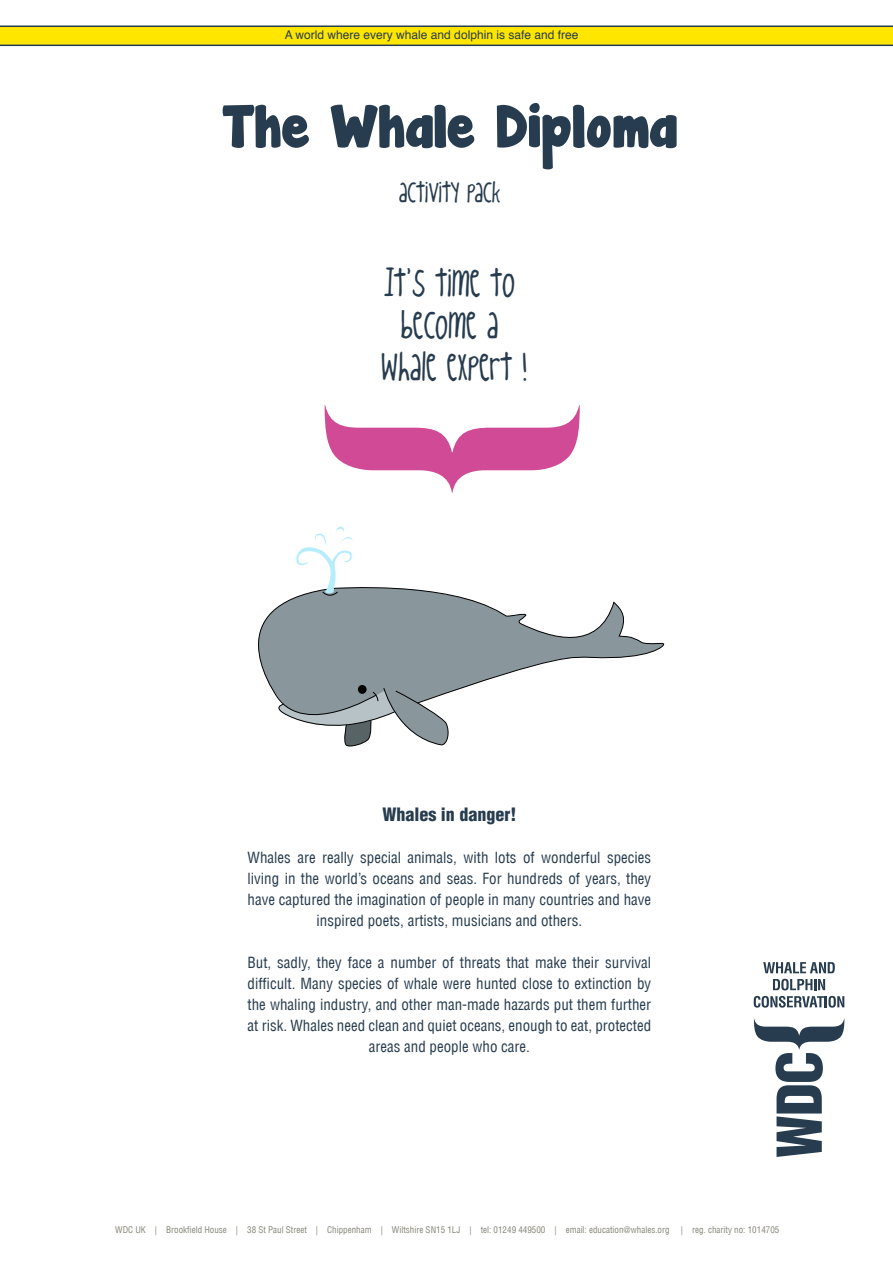
<style>
.page{position:relative;width:893px;height:1263px;background:#fff}
.page>*{position:absolute;margin:0;border:0;box-sizing:border-box;transform-origin:0 0}
.t1{font:54px "Janda Manatee Solid";color:#273c4e}
.t2{font:36px/42px "King Cool KC Pro";color:#273c4e;text-align:center}
.t3{font:27px "King Cool KC Pro";color:#273c4e}
.t4{font:900 condensed 18px "Helvetica LT";color:#273c4e}
.t5{font:condensed 15px/21px "Helvetica LT";color:#273c4e;text-align:center}
.t6{font:12px "Helvetica";color:#273c4e}
.t7{font:condensed 9px "Helvetica LT";color:#87867a}
</style>
<div class="page">
<svg style="left:0;top:26px;width:893px;height:20px;background:#e4d109"></svg>
<svg style="left:763px;top:962px;width:72px;height:11px"></svg>
<svg style="left:773px;top:979px;width:52px;height:11px"></svg>
<svg style="left:754px;top:996px;width:90px;height:11px"></svg>
<svg style="left:754px;top:1019px;width:90px;height:138px"></svg>
<svg style="left:325px;top:405px;width:255px;height:88px"></svg>
<svg style="left:258px;top:527px;width:407px;height:220px"></svg>
<p class="t6" style="left:285px;top:25px;width:295px">A world where every whale and dolphin is safe and free</p>
<h1 class="t1" style="left:222px;top:88px;width:457px">The Whale Diploma</h1>
<h3 class="t3" style="left:399px;top:174px;width:103px">ACTIVITY PACK</h3>
<h2 class="t2" style="left:381px;top:260px;width:148px">IT’S TIME TO<br>BECOME A<br>WHALE EXPERT !</h2>
<p class="t4" style="left:382px;top:803px;width:135px">Whales in danger!</p>
<p class="t5" style="left:248px;top:847px;width:405px">Whales are really special animals, with lots of wonderful species living in the world’s oceans and seas. For hundreds of years, they have captured the imagination of people in many countries and have inspired poets, artists, musicians and others.</p>
<p class="t5" style="left:248px;top:952px;width:405px">But, sadly, they face a number of threats that make their survival difficult. Many species of whale were hunted close to extinction by the whaling industry, and other man-made hazards put them further at risk. Whales need clean and quiet oceans, enough to eat, protected areas and people who care.</p>
<p class="t7" style="left:115px;top:1224px;width:666px">WDC UK | Brookfield House | 38 St Paul Street | Chippenham | Wiltshire SN15 1LJ | tel: 01249 449500 | email: education@whales.org | reg. charity no: 1014705</p>
</div>
